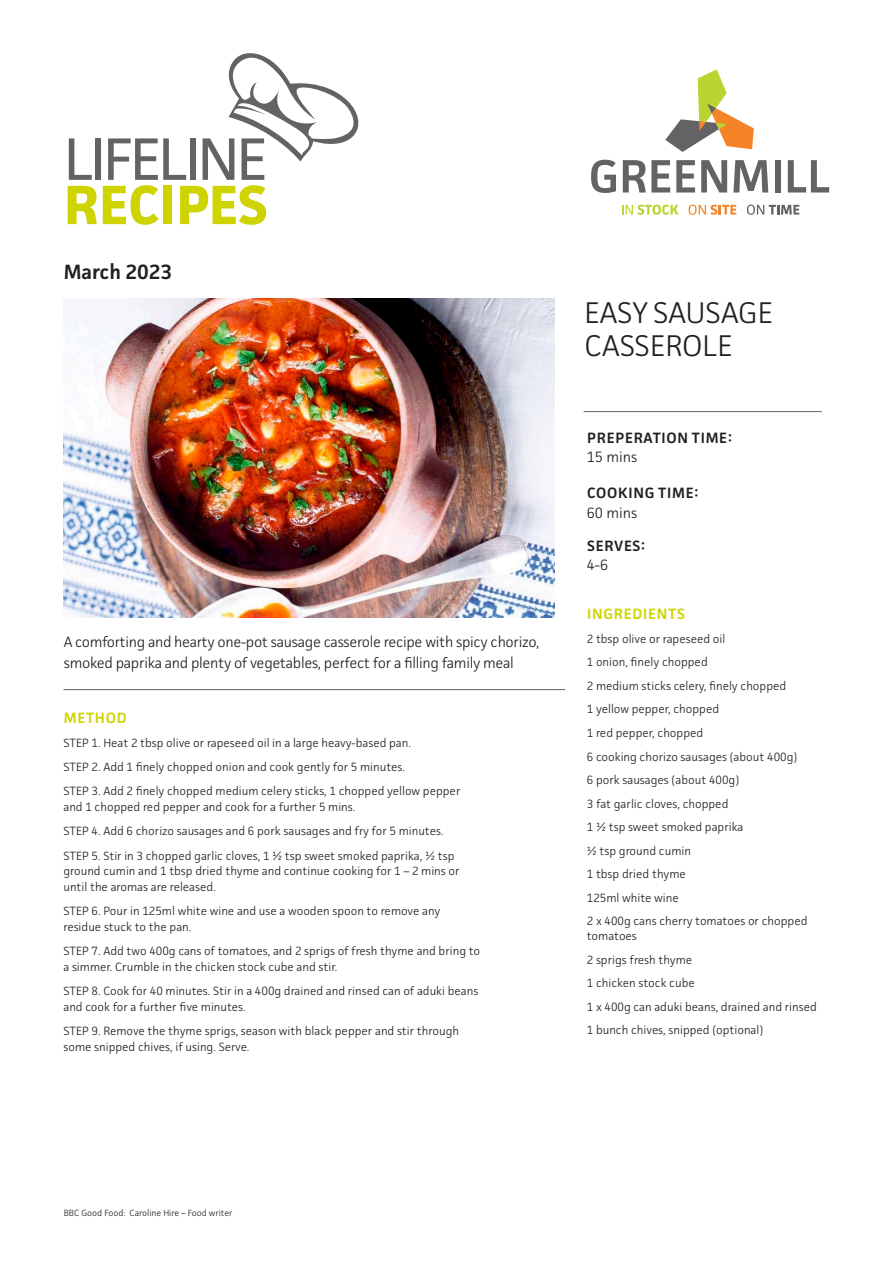
<style>
.page{position:relative;width:893px;height:1263px;background:#fff}
.page>*{position:absolute;margin:0;border:0;box-sizing:border-box;transform-origin:0 0}
.t1{font:60px "Facit";letter-spacing:-.05em;color:#636366}
.t2{font:700 55.5px "Facit";letter-spacing:-.005em;color:#cfd400}
.t3{font:300 30px/33px "Facit";color:#231f20}
.t4{font:600 20.7px "Facit";color:#231f20}
.t5{font:300 15px/21px "Facit";letter-spacing:-.02em;color:#231f20}
.t6{font:600 15px "Facit";letter-spacing:.05em;color:#231f20}
.t7{font:600 15px "Facit";letter-spacing:.05em;color:#cfd400}
.t8{font:300 12px/15.8px "Facit";color:#231f20}
.t9{font:300 9px "Facit";color:#231f20}
</style>
<div class="page">
<svg style="left:591px;top:160px;width:25px;height:33px"></svg>
<svg style="left:623px;top:160px;width:47px;height:32px"></svg>
<svg style="left:676px;top:160px;width:19px;height:32px"></svg>
<svg style="left:701px;top:160px;width:26px;height:32px"></svg>
<svg style="left:733px;top:160px;width:35px;height:32px"></svg>
<div style="left:775px;top:160px;width:6px;height:32px;background:#636366"></div>
<svg style="left:788px;top:160px;width:41px;height:32px"></svg>
<svg style="left:622px;top:205px;width:57px;height:10px"></svg>
<svg style="left:689px;top:205px;width:47px;height:10px"></svg>
<svg style="left:747px;top:205px;width:52px;height:10px"></svg>
<svg style="left:665px;top:69px;width:89px;height:83px"></svg>
<hr style="left:63px;top:689px;width:502px;height:1px;background:#636366">
<hr style="left:584px;top:411px;width:238px;height:1px;background:#636366">
<img style="left:64px;top:299px;width:491px;height:319px">
<svg style="left:228px;top:53px;width:131px;height:109px"></svg>
<p class="t1" style="left:64px;top:122px;width:205px">LIFELINE</p>
<p class="t2" style="left:64px;top:170px;width:205px">RECIPES</p>
<p class="t4" style="left:64px;top:259px;width:110px">March 2023</p>
<p class="t5" style="left:64px;top:631px;width:477px">A comforting and hearty one-pot sausage casserole recipe with spicy chorizo, smoked paprika and plenty of vegetables, perfect for a filling family meal</p>
<p class="t7" style="left:64px;top:708px;width:64px">METHOD</p>
<p class="t8" style="left:63px;top:734px;width:349px">STEP 1. Heat 2 tbsp olive or rapeseed oil in a large heavy-based pan.</p>
<p class="t8" style="left:63px;top:759px;width:343px">STEP 2. Add 1 finely chopped onion and cook gently for 5 minutes.</p>
<p class="t8" style="left:63px;top:783px;width:399px">STEP 3. Add 2 finely chopped medium celery sticks, 1 chopped yellow pepper and 1 chopped red pepper and cook for a further 5 mins.</p>
<p class="t8" style="left:63px;top:823px;width:382px">STEP 4. Add 6 chorizo sausages and 6 pork sausages and fry for 5 minutes.</p>
<p class="t8" style="left:63px;top:847px;width:398px">STEP 5. Stir in 3 chopped garlic cloves, 1 ½ tsp sweet smoked paprika, ½ tsp ground cumin and 1 tbsp dried thyme and continue cooking for 1 – 2 mins or until the aromas are released.</p>
<p class="t8" style="left:63px;top:903px;width:378px">STEP 6. Pour in 125ml white wine and use a wooden spoon to remove any residue stuck to the pan.</p>
<p class="t8" style="left:63px;top:943px;width:418px">STEP 7. Add two 400g cans of tomatoes, and 2 sprigs of fresh thyme and bring to a simmer. Crumble in the chicken stock cube and stir.</p>
<p class="t8" style="left:63px;top:983px;width:416px">STEP 8. Cook for 40 minutes. Stir in a 400g drained and rinsed can of aduki beans and cook for a further five minutes.</p>
<p class="t8" style="left:63px;top:1023px;width:397px">STEP 9. Remove the thyme sprigs, season with black pepper and stir through some snipped chives, if using. Serve.</p>
<p class="t3" style="left:584px;top:296px;width:190px">EASY SAUSAGE<br>CASSEROLE</p>
<p class="t6" style="left:587px;top:428px;width:146px">PREPERATION TIME:</p>
<p class="t5" style="left:587px;top:446px;width:52px">15 mins</p>
<p class="t6" style="left:587px;top:484px;width:113px">COOKING TIME:</p>
<p class="t5" style="left:587px;top:502px;width:52px">60 mins</p>
<p class="t6" style="left:587px;top:536px;width:60px">SERVES:</p>
<p class="t5" style="left:587px;top:554px;width:23px">4-6</p>
<p class="t7" style="left:587px;top:605px;width:99px">INGREDIENTS</p>
<p class="t8" style="left:587px;top:631px;width:140px">2 tbsp olive or rapeseed oil</p>
<p class="t8" style="left:587px;top:654px;width:122px">1 onion, finely chopped</p>
<p class="t8" style="left:587px;top:678px;width:201px">2 medium sticks celery, finely chopped</p>
<p class="t8" style="left:587px;top:701px;width:134px">1 yellow pepper, chopped</p>
<p class="t8" style="left:587px;top:725px;width:118px">1 red pepper, chopped</p>
<p class="t8" style="left:587px;top:748px;width:212px">6 cooking chorizo sausages (about 400g)</p>
<p class="t8" style="left:587px;top:772px;width:154px">6 pork sausages (about 400g)</p>
<p class="t8" style="left:587px;top:795px;width:143px">3 fat garlic cloves, chopped</p>
<p class="t8" style="left:587px;top:819px;width:158px">1 ½ tsp sweet smoked paprika</p>
<p class="t8" style="left:587px;top:842px;width:106px">½ tsp ground cumin</p>
<p class="t8" style="left:587px;top:866px;width:101px">1 tbsp dried thyme</p>
<p class="t8" style="left:587px;top:889px;width:93px">125ml white wine</p>
<p class="t8" style="left:587px;top:913px;width:222px;line-height:15px">2 x 400g cans cherry tomatoes or chopped tomatoes</p>
<p class="t8" style="left:587px;top:951px;width:107px">2 sprigs fresh thyme</p>
<p class="t8" style="left:587px;top:975px;width:110px">1 chicken stock cube</p>
<p class="t8" style="left:587px;top:998px;width:232px">1 x 400g can aduki beans, drained and rinsed</p>
<p class="t8" style="left:587px;top:1022px;width:178px">1 bunch chives, snipped (optional)</p>
<p class="t9" style="left:64px;top:1207px;width:170px">BBC Good Food: Caroline Hire – Food writer</p>
</div>
